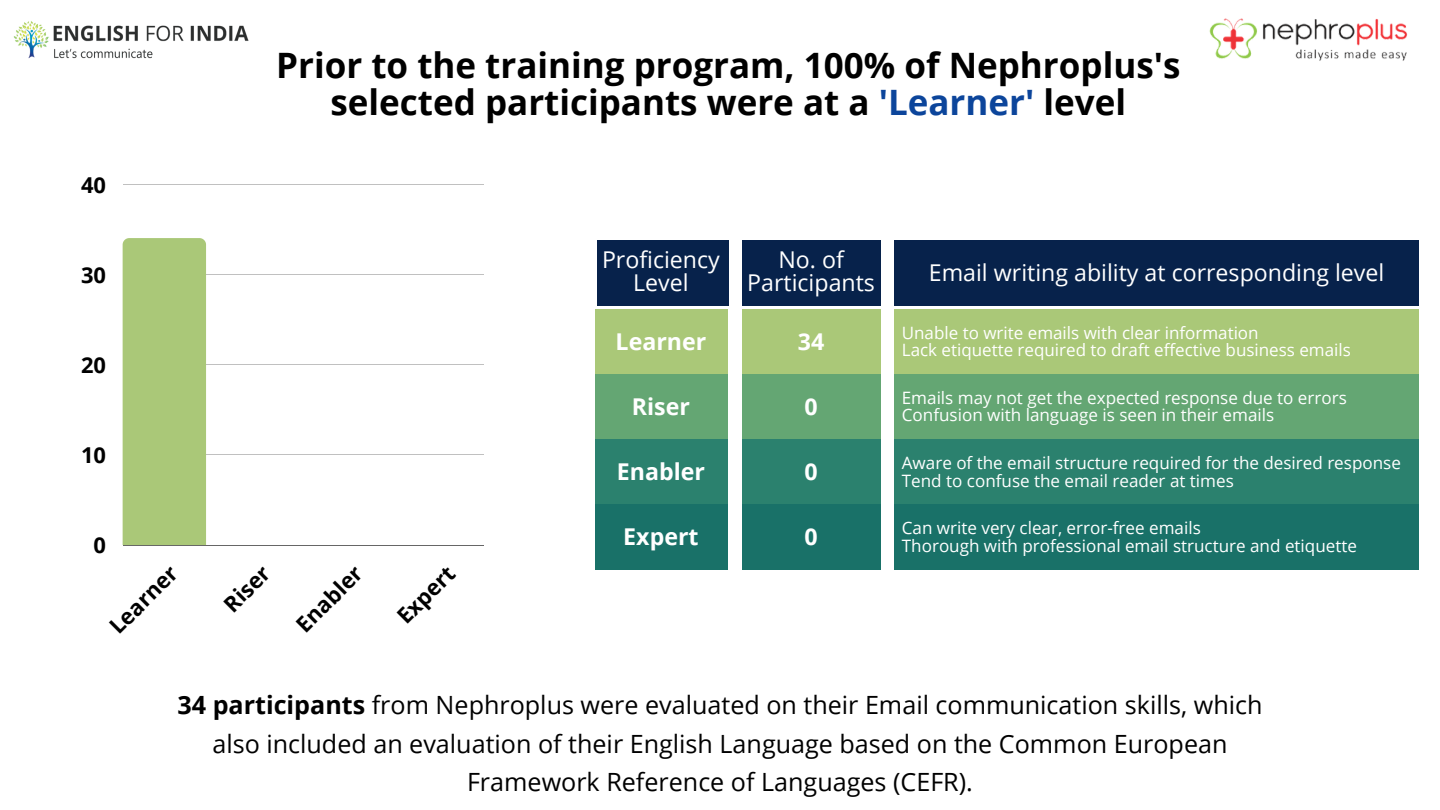
<style>
.page{position:relative;width:1440px;height:810px;background:#fff}
.page>*{position:absolute;margin:0;border:0;box-sizing:border-box;transform-origin:0 0}
.t1{font:700 35px/37.5px "Open Sans";color:#000;text-align:center}
.t2{font:25.12px/38.5px "Open Sans";color:#000;text-align:center}
.t3{font:23.12px/23.2px "Open Sans";color:#fff;text-align:center}
.t4{font:700 23.12px "Open Sans";color:#fff}
.t5{font:700 21.88px "Open Sans";color:#000}
.t6{font:17px "Open Sans";color:#fff}
.s1{color:#0c459b}
.s2{font-weight:700}
</style>
<div class="page">
<hr style="left:123px;top:184px;width:360px;height:1px;background:#000">
<hr style="left:123px;top:274px;width:360px;height:1px;background:#000">
<hr style="left:123px;top:364px;width:360px;height:1px;background:#000">
<hr style="left:123px;top:455px;width:360px;height:1px;background:#000">
<hr style="left:123px;top:545px;width:360px;height:1px;background:#000">
<div style="left:123px;top:238px;width:83px;height:307px;background:#aac878"></div>
<div style="left:597px;top:240px;width:131px;height:65px;background:#07224b"></div>
<div style="left:596px;top:309px;width:132px;height:65px;background:#aac878"></div>
<div style="left:596px;top:374px;width:132px;height:66px;background:#64a673"></div>
<div style="left:596px;top:440px;width:132px;height:65px;background:#2b816e"></div>
<div style="left:596px;top:505px;width:132px;height:65px;background:#197168"></div>
<div style="left:742px;top:309px;width:138px;height:65px;background:#aac878"></div>
<div style="left:742px;top:240px;width:138px;height:65px;background:#07224b"></div>
<div style="left:742px;top:374px;width:138px;height:66px;background:#64a673"></div>
<div style="left:742px;top:440px;width:138px;height:65px;background:#2b816e"></div>
<div style="left:742px;top:505px;width:138px;height:65px;background:#197168"></div>
<div style="left:894px;top:309px;width:525px;height:65px;background:#aac878"></div>
<div style="left:894px;top:374px;width:525px;height:66px;background:#64a673"></div>
<div style="left:894px;top:440px;width:525px;height:65px;background:#2b816e"></div>
<div style="left:894px;top:505px;width:525px;height:65px;background:#197168"></div>
<div style="left:894px;top:240px;width:525px;height:65px;background:#07224b"></div>
<img style="left:13px;top:21px;width:236px;height:38px">
<img style="left:1209px;top:18px;width:199px;height:43px">
<p class="t5" style="left:81px;top:169px;width:26px">40</p>
<p class="t5" style="left:81px;top:260px;width:26px">30</p>
<p class="t5" style="left:81px;top:350px;width:26px">20</p>
<p class="t5" style="left:81px;top:440px;width:26px">10</p>
<p class="t5" style="left:94px;top:530px;width:14px">0</p>
<p class="t1" style="left:276px;top:45px;width:906px">Prior to the training program, 100% of Nephroplus's selected participants were at a <span class="s1">'Learner'</span> level</p>
<p class="t3" style="left:602px;top:247px;width:119px">Proficiency<br>Level</p>
<p class="t3" style="left:747px;top:247px;width:129px">No. of<br>Participants</p>
<p class="t3" style="left:929px;top:260px;width:457px">Email writing ability at corresponding level</p>
<p class="t4" style="left:616px;top:325px;width:92px">Learner</p>
<p class="t4" style="left:632px;top:390px;width:60px">Riser</p>
<p class="t4" style="left:798px;top:325px;width:28px">34</p>
<p class="t4" style="left:805px;top:390px;width:15px">0</p>
<p class="t6" style="left:902px;top:320px;width:358px">Unable to write emails with clear information</p>
<p class="t6" style="left:902px;top:338px;width:451px">Lack etiquette required to draft effective business emails</p>
<p class="t6" style="left:902px;top:386px;width:447px">Emails may not get the expected response due to errors</p>
<p class="t6" style="left:902px;top:403px;width:374px">Confusion with language is seen in their emails</p>
<p class="t4" style="left:617px;top:455px;width:90px">Enabler</p>
<p class="t4" style="left:805px;top:455px;width:15px">0</p>
<p class="t6" style="left:902px;top:451px;width:501px">Aware of the email structure required for the desired response</p>
<p class="t6" style="left:902px;top:468px;width:333px">Tend to confuse the email reader at times</p>
<p class="t4" style="left:623px;top:521px;width:77px">Expert</p>
<p class="t4" style="left:805px;top:521px;width:15px">0</p>
<p class="t6" style="left:902px;top:516px;width:300px">Can write very clear, error-free emails</p>
<p class="t6" style="left:902px;top:534px;width:457px">Thorough with professional email structure and etiquette</p>
<p class="t5" style="left:102px;top:619px;width:87px;rotate:-45deg">Learner</p>
<p class="t5" style="left:217px;top:597px;width:56px;rotate:-45deg">Riser</p>
<p class="t5" style="left:289px;top:617px;width:85px;rotate:-45deg">Enabler</p>
<p class="t5" style="left:390px;top:609px;width:73px;rotate:-45deg">Expert</p>
<p class="t2" style="left:177px;top:685px;width:1087px"><span class="s2">34 participants</span> from Nephroplus were evaluated on their Email communication skills, which also included an evaluation of their English Language based on the Common European<br>Framework Reference of Languages (CEFR).</p>
</div>
